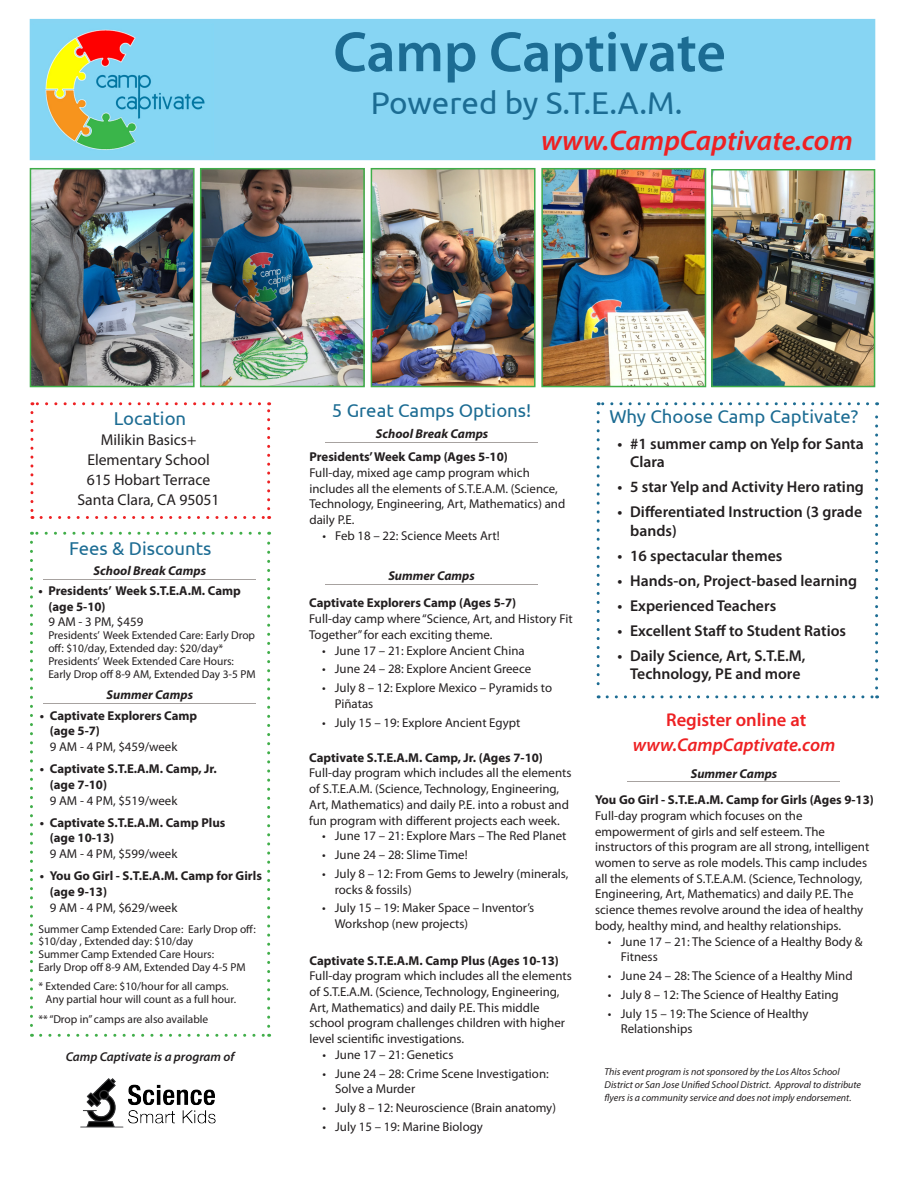
<style>
.page{position:relative;width:918px;height:1188px;background:#fff}
.page>*{position:absolute;margin:0;border:0;box-sizing:border-box;transform-origin:0 0}
.t1{font:600 57.15px "Myriad Pro";color:#1c6c93}
.t2{font:31.35px "Ubuntu";color:#1c6c93}
.t3{font:italic 600 28.5px "Myriad Pro";color:#ee2123}
.t4{font:18.6px "Ubuntu";color:#1c6c93}
.t5{font:italic 600 18.6px "Myriad Pro";color:#ee2123}
.t6{font:600 18.6px "Myriad Pro";color:#ee2123}
.t7{font:600 15.75px/18.6px "Myriad Pro";color:#231f20}
.t8{font:15.75px "Myriad Pro";color:#231f20}
.t9{font:12.9px/15.8px "Myriad Pro";color:#231f20}
.t10{font:700 12.9px/15.8px "Myriad Pro";color:#231f20}
.t11{font:italic 700 12.9px "Myriad Pro";color:#231f20}
.t12{font:italic 600 12.9px "Myriad Pro";color:#231f20}
.t13{font:11.4px/12.9px "Myriad Pro";color:#231f20}
.t14{font:italic 10.05px/12.9px "Myriad Pro";color:#231f20}
.s1{font-weight:400}
.s2{font-weight:700}
</style>
<div class="page">
<div style="left:30px;top:19px;width:845px;height:141px;background:#87d5f3"></div>
<img style="left:32px;top:24px;width:173px;height:131px">
<svg style="left:30px;top:413px;width:3px;height:106px"></svg>
<svg style="left:41px;top:516px;width:229px;height:3px"></svg>
<svg style="left:267px;top:402px;width:3px;height:107px"></svg>
<svg style="left:32px;top:402px;width:228px;height:3px"></svg>
<svg style="left:30px;top:542px;width:3px;height:495px"></svg>
<svg style="left:41px;top:1034px;width:229px;height:3px"></svg>
<svg style="left:267px;top:532px;width:3px;height:494px"></svg>
<svg style="left:31px;top:532px;width:229px;height:3px"></svg>
<svg style="left:597px;top:413px;width:3px;height:285px"></svg>
<svg style="left:607px;top:695px;width:271px;height:3px"></svg>
<svg style="left:875px;top:402px;width:3px;height:286px"></svg>
<svg style="left:598px;top:402px;width:270px;height:3px"></svg>
<img style="left:33px;top:171px;width:159px;height:213px">
<div style="left:30px;top:168px;width:165px;height:219px;border:2px solid #40ae49"></div>
<img style="left:544px;top:171px;width:159px;height:213px">
<div style="left:541px;top:168px;width:165px;height:219px;border:2px solid #40ae49"></div>
<img style="left:374px;top:171px;width:159px;height:213px">
<div style="left:371px;top:168px;width:165px;height:219px;border:2px solid #40ae49"></div>
<img style="left:714px;top:172px;width:158px;height:212px">
<div style="left:711px;top:169px;width:164px;height:218px;border:2px solid #40ae49"></div>
<img style="left:203px;top:171px;width:159px;height:213px">
<div style="left:200px;top:168px;width:165px;height:219px;border:2px solid #40ae49"></div>
<img style="left:80px;top:1078px;width:136px;height:50px">
<hr style="left:43px;top:579px;width:213px;height:1px;background:#a7a2a0">
<hr style="left:43px;top:703px;width:213px;height:1px;background:#a7a2a0">
<hr style="left:325px;top:442px;width:213px;height:1px;background:#a7a2a0">
<hr style="left:325px;top:584px;width:213px;height:1px;background:#a7a2a0">
<hr style="left:627px;top:781px;width:213px;height:1px;background:#a7a2a0">
<p class="t1" style="left:333px;top:16px;width:394px">Camp Captivate</p>
<p class="t2" style="left:371px;top:84px;width:313px">Powered by S.T.E.A.M.</p>
<p class="t3" style="left:541px;top:122px;width:313px">www.CampCaptivate.com</p>
<p class="t4" style="left:114px;top:407px;width:74px">Location</p>
<p class="t8" style="left:101px;top:431px;width:97px">Milikin Basics+</p>
<p class="t8" style="left:87px;top:451px;width:124px">Elementary School</p>
<p class="t8" style="left:87px;top:471px;width:125px">615 Hobart Terrace</p>
<p class="t8" style="left:78px;top:491px;width:144px">Santa Clara, CA 95051</p>
<p class="t4" style="left:69px;top:537px;width:144px">Fees &amp; Discounts</p>
<p class="t11" style="left:94px;top:562px;width:114px">School Break Camps</p>
<p class="t10" style="left:48px;top:583px;width:194px;text-indent:-10px">• Presidents’ Week S.T.E.A.M. Camp (age 5-10)<br><span class="s1">9 AM - 3 PM, $459</span></p>
<p class="t13" style="left:48px;top:629px;width:209px">Presidents’ Week Extended Care: Early Drop off: $10/day, Extended day: $20/day* Presidents’ Week Extended Care Hours:<br>Early Drop off 8-9 AM, Extended Day 3-5 PM</p>
<p class="t11" style="left:107px;top:687px;width:88px">Summer Camps</p>
<p class="t10" style="left:50px;top:707px;width:149px;text-indent:-10px">• Captivate Explorers Camp (age 5-7)<br><span class="s1">9 AM - 4 PM, $459/week</span></p>
<p class="t10" style="left:50px;top:761px;width:169px;text-indent:-10px">• Captivate S.T.E.A.M. Camp, Jr. (age 7-10)<br><span class="s1">9 AM - 4 PM, $519/week</span></p>
<p class="t10" style="left:50px;top:815px;width:177px;text-indent:-10px">• Captivate S.T.E.A.M. Camp Plus (age 10-13)<br><span class="s1">9 AM - 4 PM, $599/week</span></p>
<p class="t10" style="left:50px;top:868px;width:214px;text-indent:-10px">• You Go Girl - S.T.E.A.M. Camp for Girls (age 9-13)<br><span class="s1">9 AM - 4 PM, $629/week</span></p>
<p class="t13" style="left:38px;top:923px;width:219px">Summer Camp Extended Care: Early Drop off: $10/day , Extended day: $10/day<br>Summer Camp Extended Care Hours:<br>Early Drop off 8-9 AM, Extended Day 4-5 PM</p>
<p class="t13" style="left:46px;top:980px;width:192px;text-indent:-7px">* Extended Care: $10/hour for all camps.<br>Any partial hour will count as a full hour.</p>
<p class="t13" style="left:38px;top:1012px;width:171px">** “Drop in” camps are also available</p>
<p class="t12" style="left:66px;top:1048px;width:170px">Camp Captivate is a program of</p>
<p class="t4" style="left:332px;top:399px;width:201px">5 Great Camps Options!</p>
<p class="t9" style="left:309px;top:449px;width:257px"><span class="s2">Presidents’ Week Camp (Ages 5-10)<br></span>Full-day, mixed age camp program which includes all the elements of S.T.E.A.M. (Science, Technology, Engineering, Art, Mathematics) and daily P.E.</p>
<p class="t9" style="left:322px;top:528px;width:179px">• Feb 18 – 22: Science Meets Art!</p>
<p class="t11" style="left:376px;top:426px;width:114px">School Break Camps</p>
<p class="t11" style="left:388px;top:567px;width:88px">Summer Camps</p>
<p class="t9" style="left:309px;top:595px;width:265px"><span class="s2">Captivate Explorers Camp (Ages 5-7)<br></span>Full-day camp where “Science, Art, and History Fit<br>Together” for each exciting theme.</p>
<p class="t9" style="left:322px;top:643px;width:204px">• June 17 – 21: Explore Ancient China</p>
<p class="t9" style="left:322px;top:661px;width:211px">• June 24 – 28: Explore Ancient Greece</p>
<p class="t9" style="left:335px;top:680px;width:219px;text-indent:-13px">• July 8 – 12: Explore Mexico – Pyramids to<br>Piñatas</p>
<p class="t9" style="left:322px;top:715px;width:200px">• July 15 – 19: Explore Ancient Egypt</p>
<p class="t9" style="left:309px;top:750px;width:264px"><span class="s2">Captivate S.T.E.A.M. Camp, Jr. (Ages 7-10)<br></span>Full-day program which includes all the elements of S.T.E.A.M. (Science, Technology, Engineering, Art, Mathematics) and daily P.E. into a robust and fun program with different projects each week.</p>
<p class="t9" style="left:322px;top:828px;width:246px">• June 17 – 21: Explore Mars – The Red Planet</p>
<p class="t9" style="left:322px;top:847px;width:147px">• June 24 – 28: Slime Time!</p>
<p class="t9" style="left:335px;top:866px;width:235px;text-indent:-13px">• July 8 – 12: From Gems to Jewelry (minerals, rocks &amp; fossils)</p>
<p class="t9" style="left:335px;top:900px;width:201px;text-indent:-13px">• July 15 – 19: Maker Space – Inventor’s<br>Workshop (new projects)</p>
<p class="t9" style="left:309px;top:953px;width:264px"><span class="s2">Captivate S.T.E.A.M. Camp Plus (Ages 10-13)<br></span>Full-day program which includes all the elements of S.T.E.A.M. (Science, Technology, Engineering, Art, Mathematics) and daily P.E. This middle school program challenges children with higher level scientific investigations.</p>
<p class="t9" style="left:322px;top:1047px;width:133px">• June 17 – 21: Genetics</p>
<p class="t9" style="left:335px;top:1066px;width:215px;text-indent:-13px">• June 24 – 28: Crime Scene Investigation:<br>Solve a Murder</p>
<p class="t9" style="left:322px;top:1100px;width:235px">• July 8 – 12: Neuroscience (Brain anatomy)</p>
<p class="t9" style="left:322px;top:1119px;width:162px">• July 15 – 19: Marine Biology</p>
<p class="t4" style="left:609px;top:405px;width:250px">Why Choose Camp Captivate?</p>
<p class="t7" style="left:630px;top:434px;width:235px;text-indent:-13px">• #1 summer camp on Yelp for Santa<br>Clara</p>
<p class="t7" style="left:617px;top:477px;width:248px">• 5 star Yelp and Activity Hero rating</p>
<p class="t7" style="left:630px;top:502px;width:233px;text-indent:-13px">• Differentiated Instruction (3 grade bands)</p>
<p class="t7" style="left:617px;top:546px;width:166px">• 16 spectacular themes</p>
<p class="t7" style="left:617px;top:571px;width:241px">• Hands-on, Project-based learning</p>
<p class="t7" style="left:617px;top:596px;width:160px">• Experienced Teachers</p>
<p class="t7" style="left:617px;top:621px;width:230px">• Excellent Staff to Student Ratios</p>
<p class="t7" style="left:617px;top:646px;width:190px;text-align:center">• Daily Science, Art, S.T.E.M,<br>Technology, PE and more</p>
<p class="t6" style="left:666px;top:708px;width:142px">Register online at</p>
<p class="t5" style="left:633px;top:733px;width:204px">www.CampCaptivate.com</p>
<p class="t11" style="left:691px;top:765px;width:88px">Summer Camps</p>
<p class="t9" style="left:595px;top:792px;width:280px"><span class="s2">You Go Girl - S.T.E.A.M. Camp for Girls (Ages 9-13)<br></span>Full-day program which focuses on the empowerment of girls and self esteem. The instructors of this program are all strong, intelligent women to serve as role models. This camp includes all the elements of S.T.E.A.M. (Science, Technology, Engineering, Art, Mathematics) and daily P.E. The science themes revolve around the idea of healthy body, healthy mind, and healthy relationships.</p>
<p class="t9" style="left:621px;top:934px;width:243px;text-indent:-13px">• June 17 – 21: The Science of a Healthy Body &amp;<br>Fitness</p>
<p class="t9" style="left:608px;top:968px;width:246px">• June 24 – 28: The Science of a Healthy Mind</p>
<p class="t9" style="left:608px;top:987px;width:232px">• July 8 – 12: The Science of Healthy Eating</p>
<p class="t9" style="left:621px;top:1006px;width:189px;text-indent:-13px">• July 15 – 19: The Science of Healthy<br>Relationships</p>
<p class="t14" style="left:605px;top:1065px;width:258px">This event program is not sponsored by the Los Altos School<br>District or San Jose Unified School District. Approval to distribute flyers is a community service and does not imply endorsement.</p>
</div>
